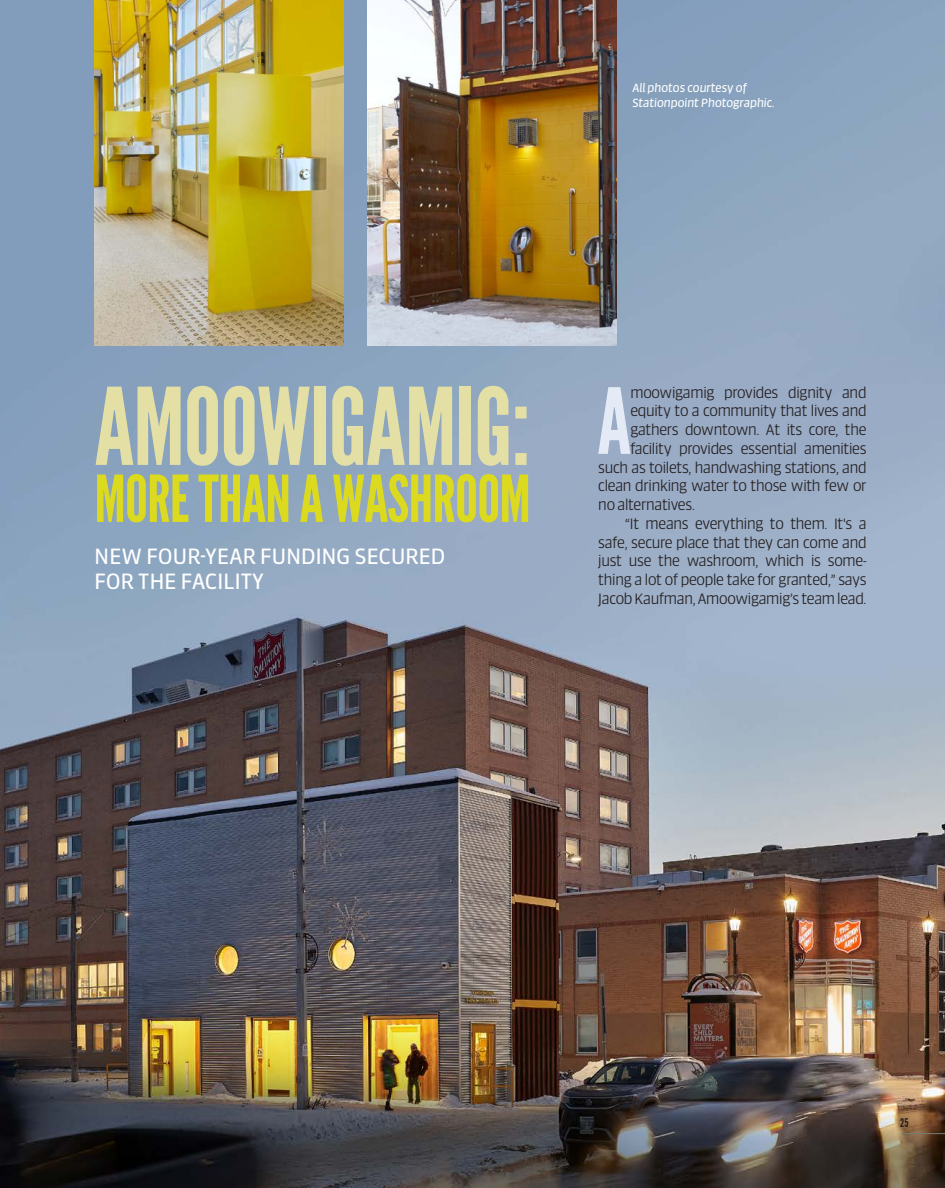
<style>
.page{position:relative;width:945px;height:1188px;background:#fff}
.page>*{position:absolute;margin:0;border:0;box-sizing:border-box;transform-origin:0 0}
.Magazine_Headline__1{font:106.5px "League Gothic";letter-spacing:-.01em;color:#e4e0a5}
.Magazine_Body_Copy_I{font:90.75px "League Gothic";color:#e4ebf6}
.Magazine_Headline__1-2{font:64.5px "League Gothic";letter-spacing:-.01em;color:#dcda1f}
.Magazine_Subhead{font:21px/25.5px "Sanuk Big Pro";letter-spacing:.01em;color:#fff}
.Magazine_Body_Copy_I-2{font:300 14.25px "Sanuk Big Pro";letter-spacing:-.02em;color:#231f20}
.Magazine_Body_Copy{font:300 14.25px/18.8px "Sanuk Big Pro";letter-spacing:-.02em;color:#231f20;text-align:justify}
.t1{font:12px "League Gothic";color:#231f20}
.Photo_cutline_Sanuk{font:italic 11.25px/14.2px "Sanuk Big Pro";color:#fff}
</style>
<div class="page">
<img style="left:0;top:0;width:945px;height:1188px">
<img style="left:94px;top:0;width:250px;height:345px">
<img style="left:368px;top:0;width:249px;height:345px">
<hr style="left:901px;top:1133px;width:44px;height:1px;background:#727f79">
<p class="Photo_cutline_Sanuk" style="left:632px;top:81px;width:144px">All photos courtesy of<br>Stationpoint Photographic.</p>
<p class="Magazine_Headline__1" style="left:94px;top:364px;width:437px">AMOOWIGAMIG:</p>
<p class="Magazine_Headline__1-2" style="left:94px;top:461px;width:438px">MORE THAN A WASHROOM</p>
<p class="Magazine_Subhead" style="left:95px;top:543px;width:352px">NEW FOUR-YEAR FUNDING SECURED<br>FOR THE FACILITY</p>
<p class="Magazine_Body_Copy_I" style="left:597px;top:367px;width:35px">A</p>
<p class="Magazine_Body_Copy_I-2" style="left:630px;top:383px;width:238px">moowigamig provides dignity and</p>
<p class="Magazine_Body_Copy_I-2" style="left:630px;top:402px;width:238px">equity to a community that lives and</p>
<p class="Magazine_Body_Copy_I-2" style="left:630px;top:421px;width:238px">gathers downtown. At its core, the</p>
<p class="Magazine_Body_Copy_I-2" style="left:630px;top:439px;width:238px">facility provides essential amenities</p>
<p class="Magazine_Body_Copy_I-2" style="left:598px;top:458px;width:270px">such as toilets, handwashing stations, and</p>
<p class="Magazine_Body_Copy_I-2" style="left:598px;top:477px;width:270px">clean drinking water to those with few or</p>
<p class="Magazine_Body_Copy_I-2" style="left:598px;top:496px;width:98px">no alternatives.</p>
<p class="Magazine_Body_Copy" style="left:598px;top:514px;width:270px;text-indent:27px">“It means everything to them. It's a safe, secure place that they can come and just use the washroom, which is some&shy;thing a lot of people take for granted,” says Jacob Kaufman, Amoowigamig’s team lead.</p>
<p class="t1" style="left:900px;top:1115px;width:10px">25</p>
</div>
